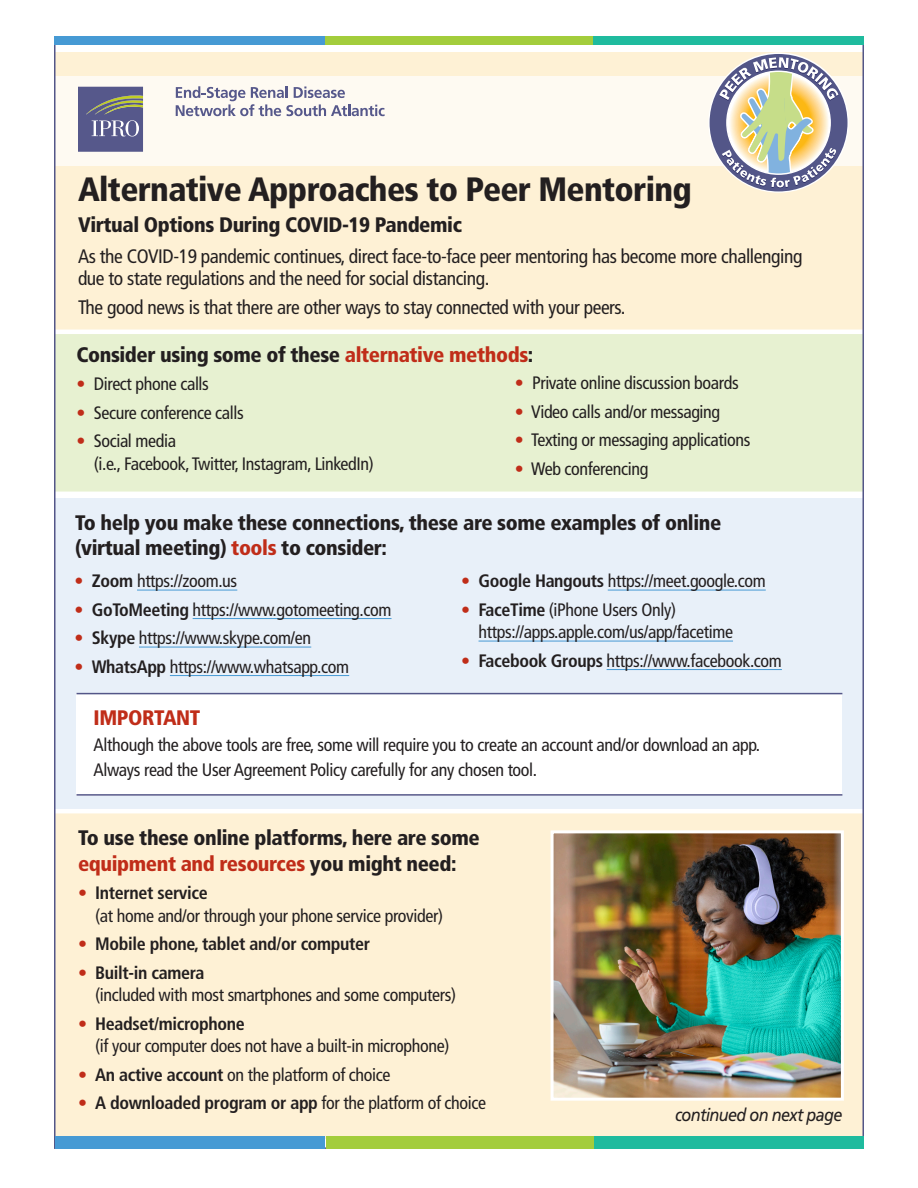
<style>
.page{position:relative;width:918px;height:1188px;background:#fff}
.page>*{position:absolute;margin:0;border:0;box-sizing:border-box;transform-origin:0 0}
.t1{font:900 condensed 33.75px "Frutiger LT Std";letter-spacing:-.02em;color:#231f20}
.t2{font:900 condensed 21px/25.5px "Frutiger LT Std";letter-spacing:-.02em;color:#231f20}
.t3{font:900 condensed 21px "Frutiger LT Std";letter-spacing:-.02em;color:#c02d19}
.t4{font:condensed 19.5px/22.5px "Frutiger LT Std";letter-spacing:-.02em;color:#231f20}
.t5{font:condensed 18px/22.5px "Frutiger LT Std";letter-spacing:-.02em;color:#231f20}
.t6{font:700 condensed 18px "Frutiger LT Std";letter-spacing:-.02em;color:#231f20}
.t7{font:italic 18px "Frutiger LT Std";letter-spacing:-.04em;color:#231f20;scale:.9 1}
.s1{color:#c02d19}
.s2{font-weight:700}
.s3{font-weight:400;color:#c02d19}
.s4{font-weight:400}
</style>
<div class="page">
<div style="left:54px;top:52px;width:810px;height:288px;background:#fef1d5"></div>
<div style="left:55px;top:76px;width:809px;height:90px;background:#fefaf2"></div>
<div style="left:54px;top:330px;width:810px;height:165px;background:#e7f1d1"></div>
<div style="left:54px;top:808px;width:810px;height:331px;background:#fef1d5"></div>
<div style="left:54px;top:498px;width:810px;height:311px;background:#e8f0f9"></div>
<div style="left:76px;top:694px;width:766px;height:102px;background:#fff"></div>
<hr style="left:76px;top:693px;width:766px;height:1px;background:#535688">
<hr style="left:76px;top:794px;width:766px;height:2px;background:#535688">
<img style="left:555px;top:834px;width:285px;height:263px">
<div style="left:551px;top:830px;width:293px;height:271px;border:3px solid #fff"></div>
<hr style="left:54px;top:330px;width:810px;height:4px;background:#fff">
<hr style="left:54px;top:492px;width:810px;height:4px;background:#fff">
<hr style="left:54px;top:809px;width:810px;height:4px;background:#fff">
<div style="left:55px;top:1136px;width:270px;height:13px;background:#469ad4"></div>
<div style="left:326px;top:1136px;width:270px;height:13px;background:#a3cd3c"></div>
<div style="left:594px;top:1136px;width:270px;height:13px;background:#1fbb9e"></div>
<div style="left:54px;top:36px;width:270px;height:9px;background:#469ad4"></div>
<div style="left:325px;top:36px;width:270px;height:9px;background:#a3cd3c"></div>
<div style="left:594px;top:36px;width:270px;height:9px;background:#1fbb9e"></div>
<hr style="left:137px;top:590px;width:100px;height:1px;background:#469ad4">
<hr style="left:193px;top:618px;width:199px;height:1px;background:#469ad4">
<hr style="left:139px;top:647px;width:172px;height:1px;background:#469ad4">
<hr style="left:170px;top:675px;width:179px;height:1px;background:#469ad4">
<hr style="left:608px;top:590px;width:158px;height:1px;background:#469ad4">
<hr style="left:479px;top:641px;width:254px;height:1px;background:#469ad4">
<hr style="left:607px;top:669px;width:175px;height:1px;background:#469ad4">
<div style="left:710px;top:54px;width:138px;height:137px;background:#535688;border-radius:50%"></div>
<svg style="left:719px;top:57px;width:119px;height:131px"></svg>
<svg style="left:78px;top:87px;width:65px;height:65px;background:#686b8d"></svg>
<svg style="left:176px;top:86px;width:209px;height:30px"></svg>
<p class="t1" style="left:78px;top:169px;width:615px">Alternative Approaches to Peer Mentoring</p>
<p class="t2" style="left:78px;top:212px;width:386px">Virtual Options During COVID-19 Pandemic</p>
<p class="t4" style="left:78px;top:245px;width:726px">As the COVID-19 pandemic continues, direct face-to-face peer mentoring has become more challenging due to state regulations and the need for social distancing.</p>
<p class="t4" style="left:78px;top:296px;width:549px">The good news is that there are other ways to stay connected with your peers.</p>
<p class="t2" style="left:76px;top:342px;width:458px">Consider using some of these <span class="s1">alternative methods</span>:</p>
<p class="t5" style="left:76px;top:373px;width:134px"><span class="s1">•</span> Direct phone calls</p>
<p class="t5" style="left:76px;top:401px;width:169px"><span class="s1">•</span> Secure conference calls</p>
<p class="t5" style="left:94px;top:430px;width:282px;text-indent:-17px"><span class="s1">•</span> Social media<br>(i.e., Facebook, Twitter, Instagram, LinkedIn)</p>
<p class="t5" style="left:515px;top:372px;width:226px"><span class="s1">•</span> Private online discussion boards</p>
<p class="t5" style="left:515px;top:401px;width:207px"><span class="s1">•</span> Video calls and/or messaging</p>
<p class="t5" style="left:515px;top:429px;width:237px"><span class="s1">•</span> Texting or messaging applications</p>
<p class="t5" style="left:515px;top:458px;width:135px"><span class="s1">•</span> Web conferencing</p>
<p class="t2" style="left:75px;top:510px;width:648px">To help you make these connections, these are some examples of online (virtual meeting) <span class="s1">tools</span> to consider:</p>
<p class="t5" style="left:75px;top:570px;width:164px"><span class="s1">•</span> <span class="s2">Zoom</span> https://zoom.us</p>
<p class="t5" style="left:75px;top:599px;width:318px"><span class="s1">•</span> <span class="s2">GoToMeeting</span> https://www.gotomeeting.com</p>
<p class="t5" style="left:75px;top:627px;width:238px"><span class="s1">•</span> <span class="s2">Skype</span> https://www.skype.com/en</p>
<p class="t5" style="left:75px;top:656px;width:276px"><span class="s1">•</span> <span class="s2">WhatsApp</span> https://www.whatsapp.com</p>
<p class="t5" style="left:461px;top:570px;width:306px"><span class="s1">•</span> <span class="s2">Google Hangouts</span> https://meet.google.com</p>
<p class="t5" style="left:479px;top:599px;width:256px;text-indent:-17px"><span class="s1">•</span> <span class="s2">FaceTime</span> (iPhone Users Only) https://apps.apple.com/us/app/facetime</p>
<p class="t5" style="left:461px;top:650px;width:322px"><span class="s1">•</span> <span class="s2">Facebook Groups</span> https://www.facebook.com</p>
<p class="t3" style="left:94px;top:705px;width:108px">IMPORTANT</p>
<p class="t5" style="left:94px;top:733px;width:668px">Although the above tools are free, some will require you to create an account and/or download an app.</p>
<p class="t5" style="left:94px;top:759px;width:445px">Always read the User Agreement Policy carefully for any chosen tool.</p>
<p class="t2" style="left:78px;top:825px;width:403px">To use these online platforms, here are some <span class="s1">equipment and resources</span> you might need:</p>
<p class="t5" style="left:95px;top:882px;width:349px;text-indent:-17px"><span class="s1">•</span> <span class="s2">Internet service<br></span>(at home and/or through your phone service provider)</p>
<p class="t6" style="left:78px;top:933px;width:294px"><span class="s3">•</span> Mobile phone, tablet and/or computer</p>
<p class="t5" style="left:95px;top:961px;width:362px;text-indent:-17px"><span class="s1">•</span> <span class="s2">Built-in camera<br></span>(included with most smartphones and some computers)</p>
<p class="t5" style="left:95px;top:1012px;width:356px;text-indent:-17px"><span class="s1">•</span> <span class="s2">Headset/microphone<br></span>(if your computer does not have a built‑in microphone)</p>
<p class="t5" style="left:78px;top:1063px;width:314px"><span class="s1">•</span> <span class="s2">An active account</span> on the platform of choice</p>
<p class="t6" style="left:78px;top:1092px;width:410px"><span class="s3">•</span> A downloaded program or app <span class="s4">for the platform of choice</span></p>
<p class="t7" style="left:675px;top:1105px;width:187px">continued on next page</p>
</div>
